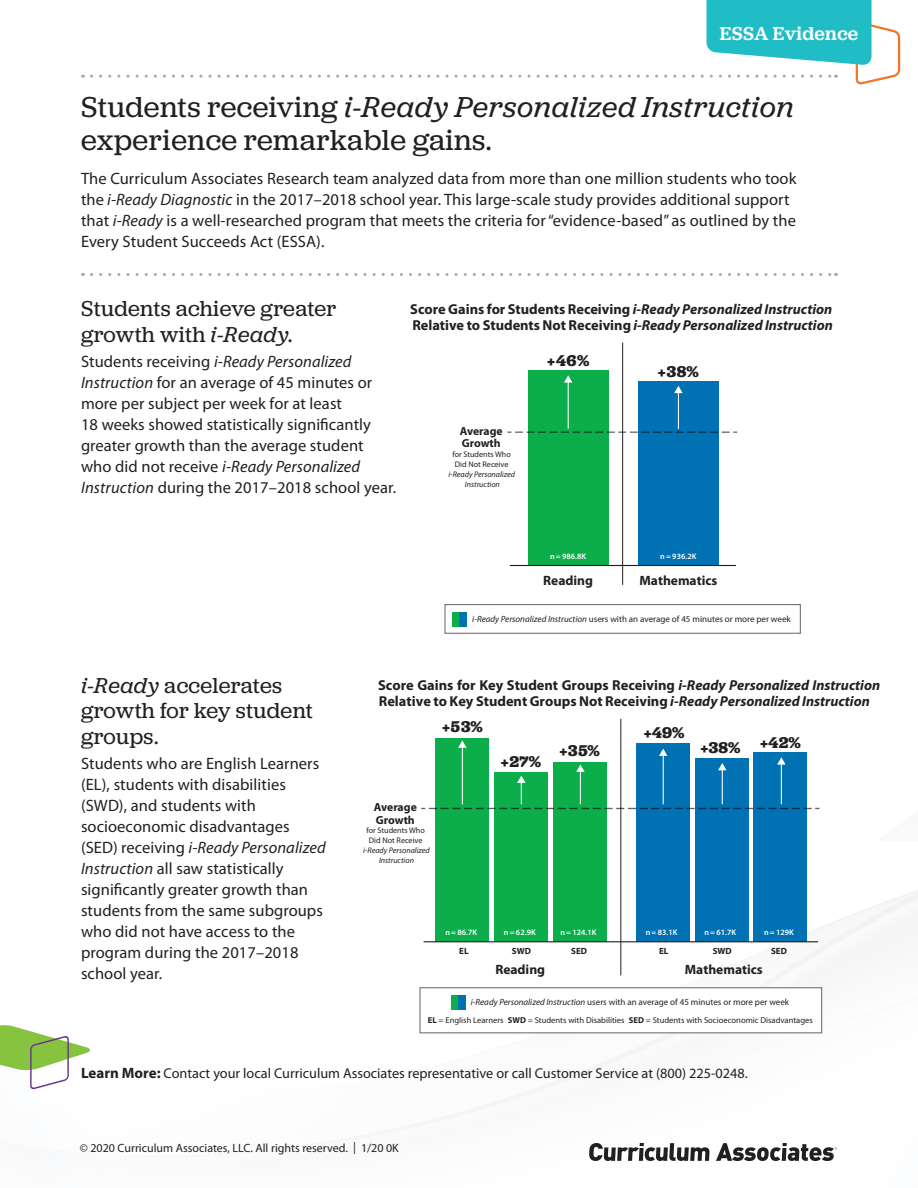
<style>
.page{position:relative;width:918px;height:1188px;background:#fff}
.page>*{position:absolute;margin:0;border:0;box-sizing:border-box;transform-origin:0 0}
.t1{font:30px/33px "Jubilat";letter-spacing:.02em;color:#231f20}
.t2{font:22.5px/25.5px "Jubilat";letter-spacing:.015em;color:#231f20}
.t3{font:500 19.5px "Jubilat";letter-spacing:.015em;color:#fff}
.t4{font:16.5px/21px "Myriad Pro";letter-spacing:.005em;color:#231f20}
.t5{font:700 16.2px "Jubilat";letter-spacing:.01em;color:#231f20}
.t6{font:700 14.4px/16.2px "Myriad Pro";color:#231f20}
.t7{font:14.25px "Myriad Pro";color:#231f20}
.t8{font:700 13.5px "Myriad Pro";color:#231f20}
.t9{font:12px "Myriad Pro";color:#231f20}
.t10{font:700 11.7px/12.1px "Myriad Pro";color:#231f20}
.t11{font:9px "Myriad Pro";color:#231f20}
.t12{font:700 9px "Myriad Pro";color:#231f20}
.t13{font:8.55px "Myriad Pro";color:#231f20}
.t14{font:italic 8.1px/9.9px "Myriad Pro";color:#231f20;text-align:center}
.t15{font:600 8.1px "Myriad Pro";letter-spacing:.005em;color:#fff}
.t16{font:8.1px/9.9px "Myriad Pro";color:#231f20}
.s1{font-style:italic}
.s2{font-weight:700}
.s3{font-weight:700;font-size:15px}
</style>
<div class="page">
<svg style="left:419px;top:842px;width:499px;height:228px"></svg>
<svg style="left:589px;top:1143px;width:121px;height:18px"></svg>
<svg style="left:716px;top:1143px;width:121px;height:18px"></svg>
<svg style="left:91px;top:0;width:810px;height:84px"></svg>
<div style="left:420px;top:988px;width:402px;height:45px;background:#fff"></div>
<div style="left:420px;top:987px;width:402px;height:46px;border:1px solid #636366"></div>
<div style="left:451px;top:995px;width:15px;height:15px;background:#0cae4c"></div>
<div style="left:459px;top:995px;width:7px;height:15px;background:#0072b4"></div>
<div style="left:554px;top:762px;width:53px;height:179px;background:#0cae4c"></div>
<div style="left:495px;top:772px;width:53px;height:169px;background:#0cae4c"></div>
<div style="left:436px;top:738px;width:53px;height:203px;background:#0cae4c"></div>
<div style="left:754px;top:752px;width:53px;height:189px;background:#0072b4"></div>
<div style="left:695px;top:758px;width:53px;height:183px;background:#0072b4"></div>
<div style="left:636px;top:743px;width:53px;height:198px;background:#0072b4"></div>
<svg style="left:421px;top:740px;width:398px;height:69px"></svg>
<hr style="left:424px;top:941px;width:394px;height:1px;background:#231f20">
<hr style="left:621px;top:719px;width:1px;height:256px;background:#231f20">
<div style="left:528px;top:371px;width:80px;height:194px;background:#0cae4c"></div>
<hr style="left:622px;top:343px;width:1px;height:242px;background:#231f20">
<div style="left:638px;top:382px;width:81px;height:183px;background:#0072b4"></div>
<svg style="left:507px;top:432px;width:230px;height:1px"></svg>
<hr style="left:568px;top:381px;width:1px;height:48px;background:#fff">
<svg style="left:564px;top:375px;width:8px;height:8px"></svg>
<hr style="left:678px;top:392px;width:1px;height:37px;background:#fff">
<svg style="left:674px;top:386px;width:9px;height:7px"></svg>
<hr style="left:510px;top:565px;width:226px;height:1px;background:#231f20">
<div style="left:445px;top:604px;width:356px;height:29px;border:1px solid #636366"></div>
<div style="left:452px;top:612px;width:15px;height:15px;background:#0cae4c"></div>
<div style="left:459px;top:612px;width:8px;height:15px;background:#0072b4"></div>
<svg style="left:91px;top:273px;width:746px;height:3px"></svg>
<svg style="left:0;top:1025px;width:90px;height:65px"></svg>
<p class="t3" style="left:720px;top:21px;width:140px">ESSA Evidence</p>
<h1 class="t1" style="left:81px;top:89px;width:714px">Students receiving <span class="s1">i-Ready Personalized Instruction </span>experience remarkable gains.</h1>
<p class="t4" style="left:81px;top:168px;width:717px">The Curriculum Associates Research team analyzed data from more than one million students who took the <span class="s1">i-Ready Diagnostic</span> in the 2017–2018 school year. This large-scale study provides additional support that <span class="s1">i-Ready</span> is a well-researched program that meets the criteria for “evidence-based” as outlined by the Every Student Succeeds Act (ESSA).</p>
<h2 class="t2" style="left:81px;top:296px;width:257px">Students achieve greater growth with <span class="s1">i-Ready.</span></h2>
<p class="t4" style="left:81px;top:352px;width:317px">Students receiving <span class="s1">i-Ready Personalized Instruction</span> for an average of 45 minutes or more per subject per week for at least<br>18 weeks showed statistically significantly greater growth than the average student who did not receive <span class="s1">i-Ready Personalized Instruction</span> during the 2017–2018 school year.</p>
<p class="t6" style="left:410px;top:301px;width:424px">Score Gains for Students Receiving <span class="s1">i-Ready Personalized Instruction<br></span>Relative to Students Not Receiving <span class="s1">i-Ready Personalized Instruction</span></p>
<p class="t5" style="left:547px;top:350px;width:44px">+46%</p>
<p class="t5" style="left:658px;top:361px;width:43px">+38%</p>
<p class="t10" style="left:460px;top:425px;width:45px">Average<br>Growth</p>
<p class="t16" style="left:452px;top:450px;width:60px">for Students Who<br>Did Not Receive</p>
<p class="t14" style="left:448px;top:469px;width:68px">i-Ready Personalized<br>Instruction</p>
<p class="t15" style="left:550px;top:552px;width:38px">n= 986.8K</p>
<p class="t15" style="left:660px;top:552px;width:38px">n= 936.2K</p>
<p class="t8" style="left:543px;top:573px;width:51px">Reading</p>
<p class="t8" style="left:640px;top:573px;width:79px">Mathematics</p>
<p class="t11" style="left:472px;top:614px;width:320px"><span class="s1">i-Ready Personalized Instruction</span> users with an average of 45 minutes or more per week</p>
<h2 class="t2" style="left:81px;top:672px;width:233px"><span class="s1">i-Ready</span> accelerates growth for key student groups.</h2>
<p class="t4" style="left:81px;top:754px;width:246px">Students who are English Learners (EL), students with disabilities (SWD), and students with socioeconomic disadvantages (SED) receiving <span class="s1">i-Ready Personalized<br>Instruction</span> all saw statistically significantly greater growth than students from the same subgroups who did not have access to the program during the 2017–2018 school year.</p>
<p class="t6" style="left:378px;top:677px;width:504px">Score Gains for Key Student Groups Receiving <span class="s1">i-Ready Personalized Instruction<br></span>Relative to Key Student Groups Not Receiving <span class="s1">i-Ready Personalized Instruction</span></p>
<p class="t5" style="left:442px;top:716px;width:42px">+53%</p>
<p class="t10" style="left:374px;top:802px;width:45px">Average<br>Growth</p>
<p class="t16" style="left:366px;top:826px;width:60px">for Students Who<br>Did Not Receive</p>
<p class="t14" style="left:363px;top:846px;width:68px">i-Ready Personalized<br>Instruction</p>
<p class="t5" style="left:501px;top:752px;width:42px">+27%</p>
<p class="t5" style="left:559px;top:741px;width:42px">+35%</p>
<p class="t5" style="left:644px;top:722px;width:42px">+49%</p>
<p class="t5" style="left:701px;top:735px;width:102px">+38% +42%</p>
<p class="t15" style="left:445px;top:928px;width:33px">n= 86.7K</p>
<p class="t15" style="left:504px;top:928px;width:33px">n= 62.9K</p>
<p class="t15" style="left:560px;top:928px;width:38px">n= 124.1K</p>
<p class="t15" style="left:646px;top:928px;width:33px">n= 83.1K</p>
<p class="t15" style="left:704px;top:928px;width:33px">n= 61.7K</p>
<p class="t15" style="left:764px;top:928px;width:31px">n= 129K</p>
<p class="t12" style="left:459px;top:946px;width:11px">EL</p>
<p class="t12" style="left:512px;top:946px;width:21px">SWD</p>
<p class="t12" style="left:571px;top:946px;width:17px">SED</p>
<p class="t12" style="left:659px;top:946px;width:11px">EL</p>
<p class="t12" style="left:713px;top:946px;width:21px">SWD</p>
<p class="t12" style="left:771px;top:946px;width:17px">SED</p>
<p class="t8" style="left:495px;top:962px;width:51px">Reading</p>
<p class="t8" style="left:685px;top:962px;width:79px">Mathematics</p>
<p class="t11" style="left:471px;top:997px;width:320px"><span class="s1">i-Ready Personalized Instruction</span> users with an average of 45 minutes or more per week</p>
<p class="t13" style="left:428px;top:1015px;width:386px"><span class="s2">EL</span> = English Learners <span class="s2">SWD</span> = Students with Disabilities <span class="s2">SED</span> = Students with Socioeconomic Disadvantages</p>
<p class="t7" style="left:81px;top:1065px;width:668px"><span class="s3">Learn More:</span> Contact your local Curriculum Associates representative or call Customer Service at (800) 225-0248.</p>
<p class="t9" style="left:80px;top:1141px;width:321px">© 2020 Curriculum Associates, LLC. All rights reserved. | 1/20 0K</p>
</div>
